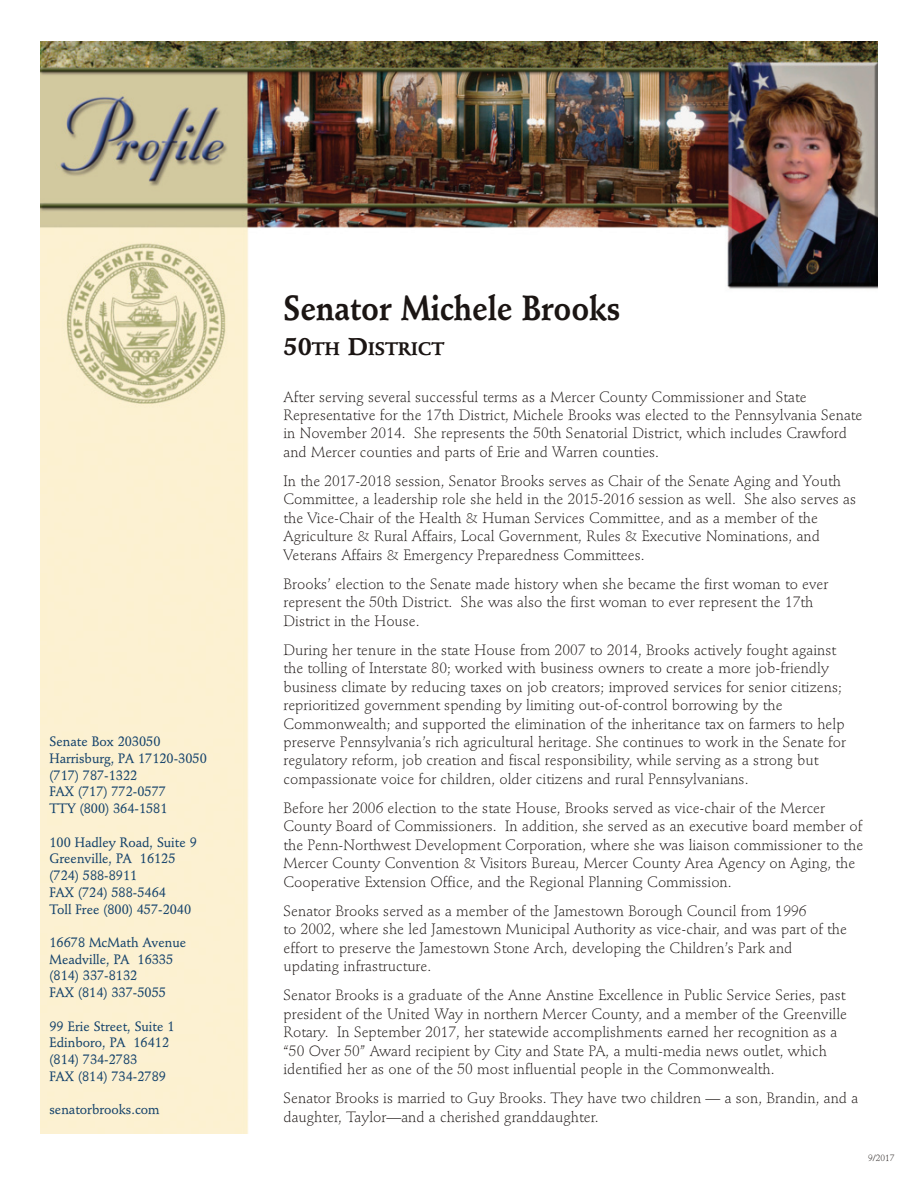
<style>
.page{position:relative;width:918px;height:1188px;background:#fff}
.page>*{position:absolute;margin:0;border:0;box-sizing:border-box;transform-origin:0 0}
.t1{font:700 34.5px "Stempel Schneidler";color:#1b1513;scale:.85 1}
.t2{font:700 18px "Stempel Schneidler";color:#1b1513}
.t3{font:300 14.85px/18.5px "Stempel Schneidler";color:#1b1513}
.t4{font:500 13.5px/16.8px "Stempel Schneidler";color:#14426b;scale:.95 1}
.t5{font:300 9px "Stempel Schneidler Std";color:#1b1513}
.s1{font-size:24px}
</style>
<div class="page">
<img style="left:41px;top:41px;width:837px;height:1093px">
<p class="t4" style="left:50px;top:735px;width:167px">Senate Box 203050<br>Harrisburg, PA 17120-3050 (717) 787-1322<br>FAX (717) 772-0577<br>TTY (800) 364-1581</p>
<p class="t4" style="left:50px;top:835px;width:157px">100 Hadley Road, Suite 9<br>Greenville, PA 16125 (724) 588-8911<br>FAX (724) 588-5464<br>Toll Free (800) 457-2040</p>
<p class="t4" style="left:50px;top:935px;width:145px">16678 McMath Avenue<br>Meadville, PA 16335 (814) 337-8132<br>FAX (814) 337-5055</p>
<p class="t4" style="left:50px;top:1019px;width:133px">99 Erie Street, Suite 1<br>Edinboro, PA 16412 (814) 734-2783<br>FAX (814) 734-2789</p>
<p class="t4" style="left:50px;top:1103px;width:118px">senatorbrooks.com</p>
<h1 class="t1" style="left:284px;top:294px;width:398px">Senator Michele Brooks</h1>
<p class="t2" style="left:283px;top:341px;width:162px"><span class="s1">50</span>TH <span class="s1">D</span>ISTRICT</p>
<p class="t3" style="left:283px;top:389px;width:580px">After serving several successful terms as a Mercer County Commissioner and State Representative for the 17th District, Michele Brooks was elected to the Pennsylvania Senate in November 2014. She represents the 50th Senatorial District, which includes Crawford and Mercer counties and parts of Erie and Warren counties.</p>
<p class="t3" style="left:283px;top:473px;width:574px">In the 2017-2018 session, Senator Brooks serves as Chair of the Senate Aging and Youth Committee, a leadership role she held in the 2015-2016 session as well. She also serves as the Vice-Chair of the Health &amp; Human Services Committee, and as a member of the Agriculture &amp; Rural Affairs, Local Government, Rules &amp; Executive Nominations, and Veterans Affairs &amp; Emergency Preparedness Committees.</p>
<p class="t3" style="left:283px;top:576px;width:546px">Brooks’ election to the Senate made history when she became the first woman to ever represent the 50th District. She was also the first woman to ever represent the 17th<br>District in the House.</p>
<p class="t3" style="left:283px;top:642px;width:564px">During her tenure in the state House from 2007 to 2014, Brooks actively fought against the tolling of Interstate 80; worked with business owners to create a more job-friendly business climate by reducing taxes on job creators; improved services for senior citizens; reprioritized government spending by limiting out-of-control borrowing by the Commonwealth; and supported the elimination of the inheritance tax on farmers to help preserve Pennsylvania’s rich agricultural heritage. She continues to work in the Senate for regulatory reform, job creation and fiscal responsibility, while serving as a strong but compassionate voice for children, older citizens and rural Pennsylvanians.</p>
<p class="t3" style="left:283px;top:800px;width:581px">Before her 2006 election to the state House, Brooks served as vice-chair of the Mercer County Board of Commissioners. In addition, she served as an executive board member of the Penn-Northwest Development Corporation, where she was liaison commissioner to the Mercer County Convention &amp; Visitors Bureau, Mercer County Area Agency on Aging, the Cooperative Extension Office, and the Regional Planning Commission.</p>
<p class="t3" style="left:283px;top:903px;width:565px">Senator Brooks served as a member of the Jamestown Borough Council from 1996<br>to 2002, where she led Jamestown Municipal Authority as vice-chair, and was part of the effort to preserve the Jamestown Stone Arch, developing the Children’s Park and updating infrastructure.</p>
<p class="t3" style="left:283px;top:987px;width:565px">Senator Brooks is a graduate of the Anne Anstine Excellence in Public Service Series, past president of the United Way in northern Mercer County, and a member of the Greenville Rotary. In September 2017, her statewide accomplishments earned her recognition as a “50 Over 50” Award recipient by City and State PA, a multi-media news outlet, which identified her as one of the 50 most influential people in the Commonwealth.</p>
<p class="t3" style="left:283px;top:1090px;width:576px">Senator Brooks is married to Guy Brooks. They have two children — a son, Brandin, and a daughter, Taylor—and a cherished granddaughter.</p>
<p class="t5" style="left:868px;top:1153px;width:28px">9/2017</p>
</div>
